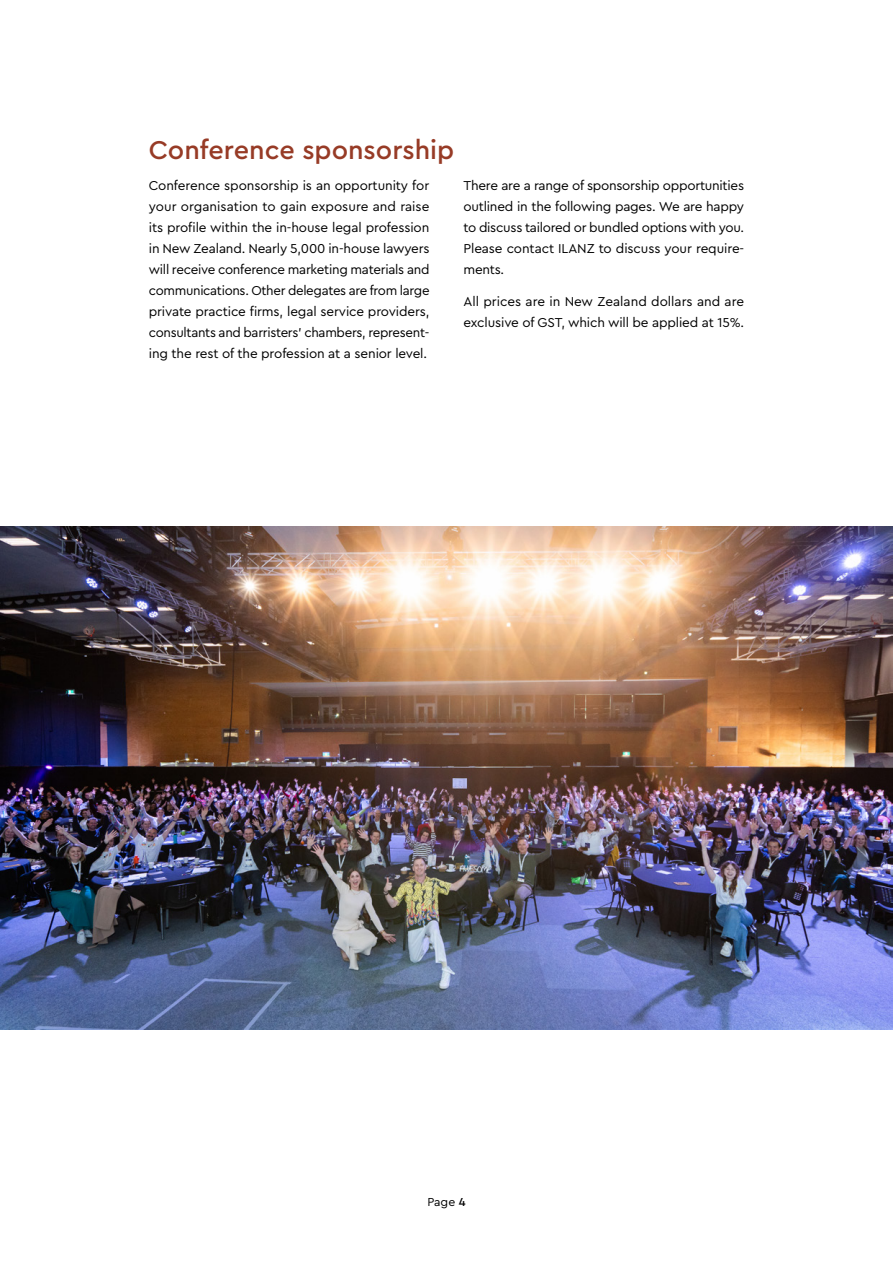
<style>
.page{position:relative;width:893px;height:1263px;background:#fff}
.page>*{position:absolute;margin:0;border:0;box-sizing:border-box;transform-origin:0 0}
.Heading_span{font:500 27px "Cera PRO";color:#973b26}
.Body__Sans{font:13.5px/21px "Cera PRO";letter-spacing:-.01em;color:#000;text-align:justify}
.t1{font:12.15px "Cera PRO";color:#000}
.s1{font-weight:500}
</style>
<div class="page">
<img style="left:0;top:527px;width:893px;height:502px">
<p class="Heading_span" style="left:149px;top:132px;width:307px">Conference sponsorship</p>
<p class="Body__Sans" style="left:149px;top:174px;width:282px">Conference sponsorship is an opportunity for your organisation to gain exposure and raise its profile within the in-house legal profession in New Zealand. Nearly 5,000 in-house lawyers will receive conference marketing materials and communications. Other delegates are from large private practice firms, legal service providers, consultants and barristers’ chambers, represent&shy;ing the rest of the profession at a senior level.</p>
<p class="Body__Sans" style="left:463px;top:174px;width:282px">There are a range of sponsorship opportunities outlined in the following pages. We are happy to discuss tailored or bundled options with you.<br>Please contact ILANZ to discuss your require&shy;ments.</p>
<p class="Body__Sans" style="left:463px;top:290px;width:282px">All prices are in New Zealand dollars and are exclusive of GST, which will be applied at 15%.</p>
<p class="t1" style="left:427px;top:1194px;width:40px">Page <span class="s1">4</span></p>
</div>
